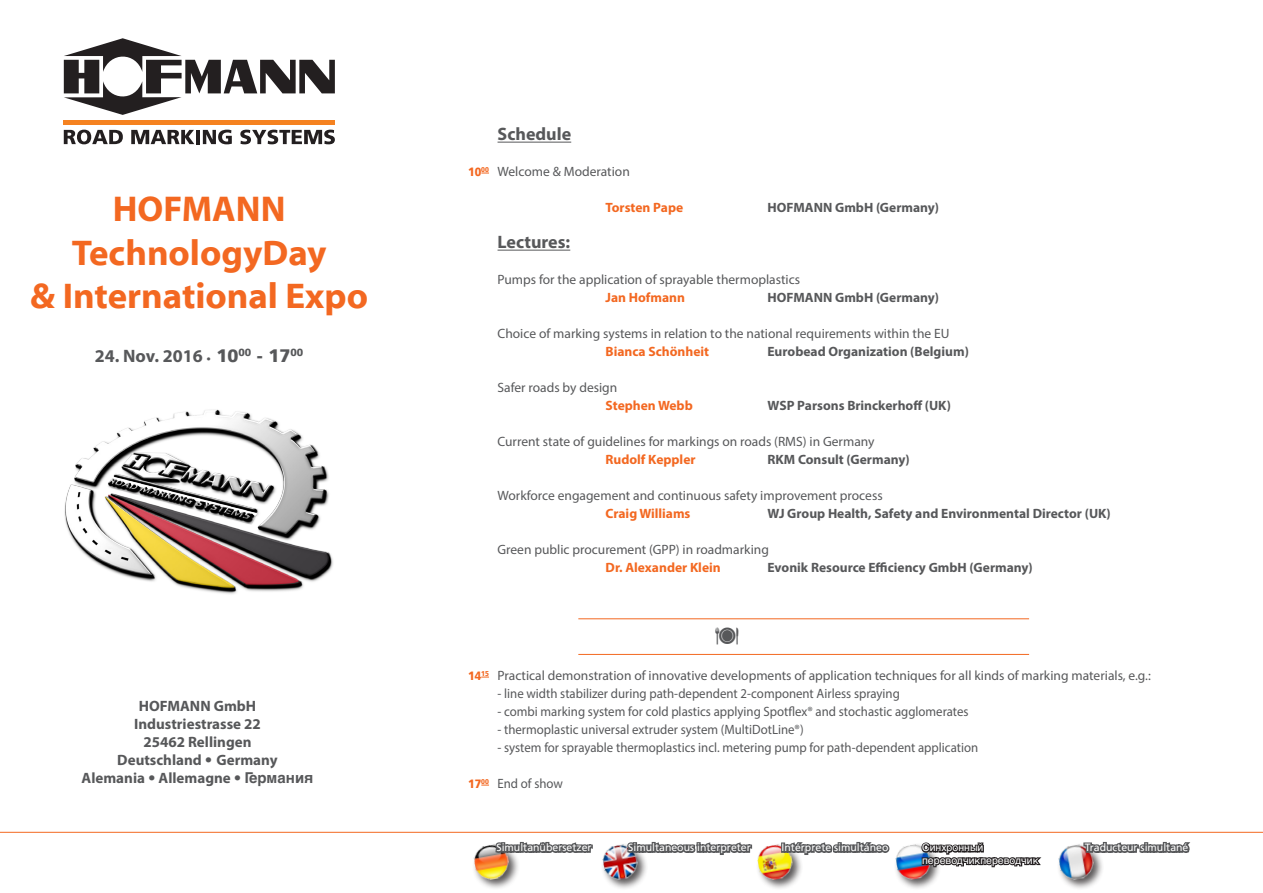
<style>
.page{position:relative;width:1263px;height:893px;background:#fff}
.page>*{position:absolute;margin:0;border:0;box-sizing:border-box;transform-origin:0 0}
.Titel{font:700 36px/43.2px "Myriad Web Pro";color:#f36821;text-align:center}
.Titel-2{font:700 18px "Myriad Pro";color:#57585a}
.Titel-3{font:700 15px/18px "Myriad Pro";color:#57585a;text-align:center}
.t1{font:13.5px/18px "Myriad Pro";color:#57585a}
.t2{font:13.5px "Myriad Pro";color:#57585a;scale:.95 1}
.t3{font:700 13.5px "Myriad Pro";color:#57585a}
.t4{font:700 13.5px "Myriad Pro";color:#f36821}
.t5{font:900 12px "Frutiger";color:#f36821;scale:.9 1}
.t6{font:10.5px "Frutiger";color:#fff}
.t7{font:10.5px/12.6px "Helvetica Cyr Upright";color:#fff}
.s1{font-family:"Myriad Pro"}
.s2{font-family:"Frutiger";font-weight:400;font-size:9px}
.s3{font-family:"Frutiger";font-weight:900}
.s4{font-family:"Frutiger";font-weight:400}
.s5{font-family:"Helvetica Cyr"}
.s6{font-weight:700;color:#f36821}
</style>
<div class="page">
<img style="left:64px;top:409px;width:269px;height:185px">
<div style="left:64px;top:120px;width:271px;height:5px;background:#f58220"></div>
<svg style="left:64px;top:38px;width:271px;height:77px"></svg>
<svg style="left:64px;top:130px;width:59px;height:14px"></svg>
<svg style="left:131px;top:130px;width:63px;height:14px"></svg>
<hr style="left:196px;top:130px;width:4px;height:14px;background:#231f20">
<svg style="left:203px;top:130px;width:29px;height:14px"></svg>
<svg style="left:240px;top:130px;width:95px;height:14px"></svg>
<hr style="left:0;top:832px;width:1263px;height:1px;background:#f36821">
<hr style="left:497px;top:142px;width:74px;height:1px;background:#57585a">
<hr style="left:497px;top:250px;width:73px;height:1px;background:#57585a">
<hr style="left:578px;top:618px;width:451px;height:1px;background:#f36821">
<hr style="left:578px;top:654px;width:451px;height:1px;background:#f36821">
<div style="left:756px;top:843px;width:48px;height:48px;background:#231f20;opacity:.75"></div>
<img style="left:756px;top:843px;width:26px;height:39px">
<div style="left:894px;top:842px;width:48px;height:48px;background:#231f20;opacity:.75"></div>
<img style="left:894px;top:842px;width:39px;height:40px">
<div style="left:601px;top:843px;width:48px;height:48px;background:#231f20;opacity:.75"></div>
<img style="left:601px;top:843px;width:24px;height:39px">
<div style="left:472px;top:843px;width:48px;height:48px;background:#231f20;opacity:.75"></div>
<img style="left:472px;top:843px;width:21px;height:39px">
<svg style="left:493px;top:841px;width:100px;height:50px"></svg>
<svg style="left:625px;top:841px;width:128px;height:50px"></svg>
<div style="left:781px;top:842px;width:4px;height:11px;border:3px solid #57585a"></div>
<svg style="left:782px;top:841px;width:108px;height:50px"></svg>
<svg style="left:920px;top:842px;width:122px;height:29px"></svg>
<div style="left:1057px;top:843px;width:48px;height:48px;background:#231f20;opacity:.75"></div>
<img style="left:1057px;top:843px;width:25px;height:39px">
<svg style="left:1082px;top:841px;width:109px;height:50px"></svg>
<p class="Titel" style="left:30px;top:188px;width:339px"><span class="s1">HOFMANN<br></span>TechnologyDay<br>&amp; International Expo</p>
<p class="Titel-2" style="left:95px;top:344px;width:210px">24. Nov. 2016 <span class="s2">•</span> <span class="s3">10</span><sup>00</sup> <span class="s3">- 17</span><sup>00</sup></p>
<p class="Titel-3" style="left:139px;top:696px;width:119px">HOFMANN GmbH</p>
<p class="Titel-3" style="left:134px;top:714px;width:128px">Industriestrasse 22</p>
<p class="Titel-3" style="left:143px;top:732px;width:110px">25462 Rellingen</p>
<p class="Titel-3" style="left:82px;top:750px;width:233px">Deutschland <span class="s4">•</span> Germany<br>Alemania <span class="s4">•</span> Allemagne <span class="s4">•</span> <span class="s5">Германия</span></p>
<p class="t5" style="left:468px;top:165px;width:25px">10<sup>00</sup></p>
<p class="Titel-2" style="left:497px;top:123px;width:75px">Schedule</p>
<p class="t1" style="left:497px;top:163px;width:134px">Welcome &amp; Moderation</p>
<p class="t4" style="left:605px;top:199px;width:79px">Torsten Pape</p>
<p class="t3" style="left:767px;top:199px;width:173px">HOFMANN GmbH (Germany)</p>
<p class="Titel-2" style="left:497px;top:231px;width:74px">Lectures:</p>
<p class="t1" style="left:497px;top:271px;width:304px;text-align:center">Pumps for the application of sprayable thermoplastics<br><span class="s6">Jan Hofmann</span></p>
<p class="t3" style="left:767px;top:289px;width:173px">HOFMANN GmbH (Germany)</p>
<p class="t1" style="left:605px;top:325px;width:345px;text-indent:-108px">Choice of marking systems in relation to the national requirements within the EU<br><span class="s6">Bianca Schönheit</span></p>
<p class="t3" style="left:767px;top:343px;width:203px">Eurobead Organization (Belgium)</p>
<p class="t1" style="left:605px;top:379px;width:89px;text-indent:-108px">Safer roads by design<br><span class="s6">Stephen Webb</span></p>
<p class="t3" style="left:767px;top:397px;width:185px">WSP Parsons Brinckerhoff (UK)</p>
<p class="t1" style="left:497px;top:433px;width:378px">Current state of guidelines for markings on roads (RMS) in Germany</p>
<p class="t4" style="left:605px;top:451px;width:92px">Rudolf Keppler</p>
<p class="t3" style="left:767px;top:451px;width:144px">RKM Consult (Germany)</p>
<p class="t1" style="left:497px;top:487px;width:387px">Workforce engagement and continuous safety improvement process</p>
<p class="t4" style="left:605px;top:505px;width:86px">Craig Williams</p>
<p class="t3" style="left:767px;top:505px;width:345px">WJ Group Health, Safety and Environmental Director (UK)</p>
<p class="t1" style="left:605px;top:541px;width:165px;text-indent:-108px">Green public procurement (GPP) in roadmarking<br><span class="s6">Dr. Alexander Klein</span></p>
<p class="t3" style="left:767px;top:559px;width:267px">Evonik Resource Efficiency GmbH (Germany)</p>
<p class="t5" style="left:468px;top:669px;width:25px">14<sup>15</sup></p>
<p class="t5" style="left:468px;top:777px;width:25px">17<sup>00</sup></p>
<p class="t1" style="left:497px;top:667px;width:655px">Practical demonstration of innovative developments of application techniques for all kinds of marking materials, e.g.:</p>
<p class="t2" style="left:497px;top:685px;width:425px">- line width stabilizer during path-dependent 2-component Airless spraying</p>
<p class="t2" style="left:497px;top:703px;width:497px">- combi marking system for cold plastics applying Spotflex® and stochastic agglomerates</p>
<p class="t2" style="left:497px;top:721px;width:324px">- thermoplastic universal extruder system (MultiDotLine®)</p>
<p class="t2" style="left:497px;top:739px;width:507px">- system for sprayable thermoplastics incl. metering pump for path-dependent application</p>
<p class="t2" style="left:497px;top:775px;width:70px">End of show</p>
<p class="t6" style="left:496px;top:841px;width:97px">Simultanübersetzer</p>
<p class="t6" style="left:628px;top:841px;width:124px">Simultaneous interpreter</p>
<p class="t6" style="left:782px;top:841px;width:108px">Intérprete simultáneo</p>
<p class="t7" style="left:922px;top:841px;width:118px">Синхронный переводчикпереводчик</p>
<p class="t6" style="left:1085px;top:841px;width:105px">Traducteur simultané</p>
</div>
